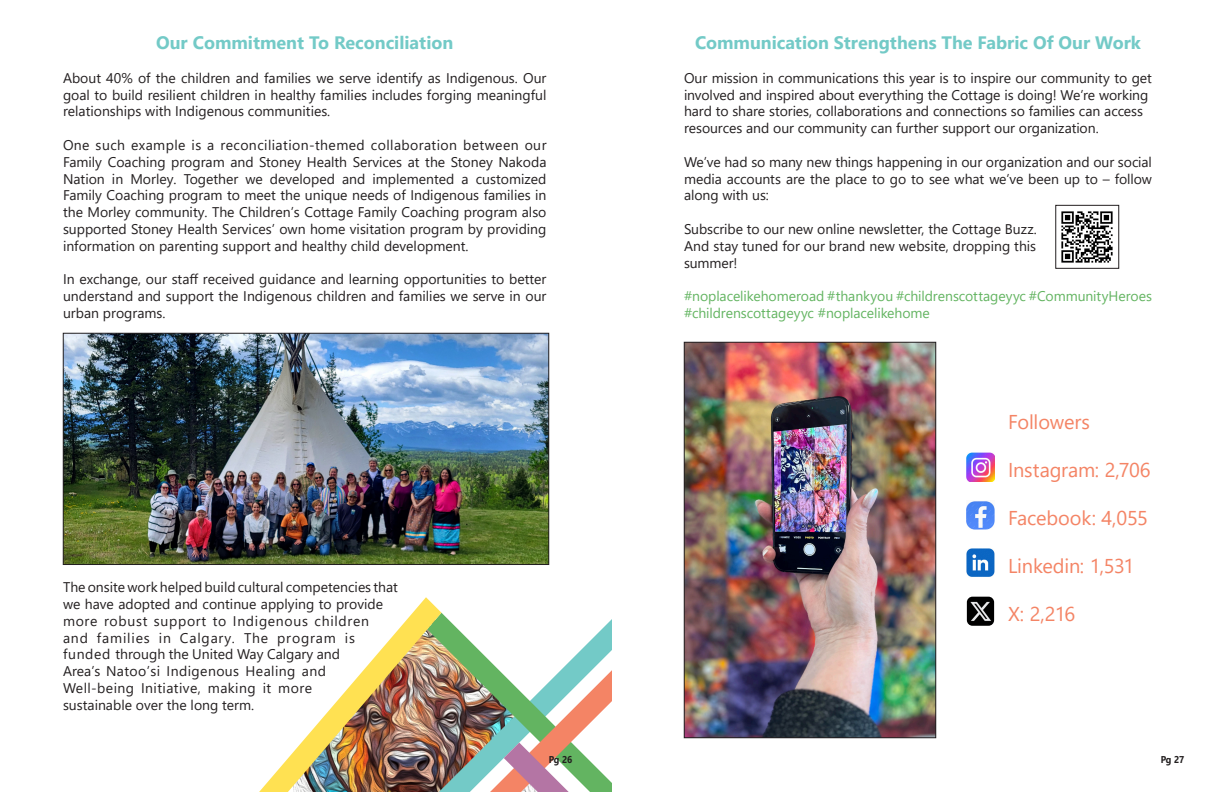
<style>
.page{position:relative;width:1224px;height:792px;background:#fff}
.page>*{position:absolute;margin:0;border:0;box-sizing:border-box;transform-origin:0 0}
.t1{font:20px "Segoe UI";letter-spacing:-.01em;color:#f48465}
.t2{font:700 18px "Segoe UI";color:#73cac7}
.t3{font:14px/16.8px "Segoe UI";color:#231f20;text-align:justify}
.t4{font:14px/16.8px "Segoe UI";letter-spacing:-.005em;color:#63b461}
.t5{font:700 9.9px "Segoe UI";letter-spacing:-.015em;color:#231f20;scale:.91 1}
</style>
<div class="page">
<img style="left:259px;top:597px;width:353px;height:195px">
<img style="left:65px;top:335px;width:482px;height:228px">
<div style="left:63px;top:333px;width:486px;height:232px;border:1px solid #231f20"></div>
<img style="left:686px;top:344px;width:248px;height:392px">
<div style="left:684px;top:342px;width:252px;height:396px;border:1px solid #231f20"></div>
<img style="left:966px;top:453px;width:29px;height:29px">
<img style="left:966px;top:501px;width:29px;height:29px">
<img style="left:966px;top:549px;width:28px;height:28px">
<img style="left:967px;top:597px;width:27px;height:29px">
<img style="left:1061px;top:211px;width:52px;height:52px">
<div style="left:1056px;top:205px;width:63px;height:64px;border:1px solid #231f20"></div>
<p class="t2" style="left:156px;top:26px;width:299px">Our Commitment To Reconciliation</p>
<p class="t3" style="left:63px;top:68px;width:485px">About 40% of the children and families we serve identify as Indigenous. Our goal to build resilient children in healthy families includes forging meaningful relationships with Indigenous communities.</p>
<p class="t3" style="left:63px;top:135px;width:485px">One such example is a reconciliation-themed collaboration between our Family Coaching program and Stoney Health Services at the Stoney Nakoda Nation in Morley. Together we developed and implemented a customized Family Coaching program to meet the unique needs of Indigenous families in the Morley community. The Children’s Cottage Family Coaching program also supported Stoney Health Services’ own home visitation program by providing information on parenting support and healthy child development.</p>
<p class="t3" style="left:63px;top:270px;width:485px">In exchange, our staff received guidance and learning opportunities to better understand and support the Indigenous children and families we serve in our urban programs.</p>
<p class="t3" style="left:63px;top:578px;width:337px;text-align:left">The onsite work helped build cultural competencies that we have adopted and continue applying to provide more robust support to Indigenous children<br>and families in Calgary. The program is funded through the United Way Calgary and<br>Area’s Natoo’si Indigenous Healing and Well-being Initiative, making it more<br>sustainable over the long term.</p>
<p class="t5" style="left:549px;top:750px;width:28px">Pg 26</p>
<p class="t2" style="left:695px;top:26px;width:447px">Communication Strengthens The Fabric Of Our Work</p>
<p class="t3" style="left:684px;top:68px;width:470px">Our mission in communications this year is to inspire our community to get involved and inspired about everything the Cottage is doing! We’re working</p>
<p class="t3" style="left:684px;top:102px;width:461px">hard to share stories, collaborations and connections so families can access</p>
<p class="t3" style="left:684px;top:118px;width:416px">resources and our community can further support our organization.</p>
<p class="t3" style="left:684px;top:152px;width:470px">We’ve had so many new things happening in our organization and our social media accounts are the place to go to see what we’ve been up to – follow along with us:</p>
<p class="t3" style="left:684px;top:219px;width:354px">Subscribe to our new online newsletter, the Cottage Buzz.</p>
<p class="t3" style="left:684px;top:236px;width:354px">And stay tuned for our brand new website, dropping this summer!</p>
<p class="t4" style="left:684px;top:286px;width:470px">#noplacelikehomeroad #thankyou #childrenscottageyyc #CommunityHeroes #childrenscottageyyc #noplacelikehome</p>
<p class="t1" style="left:1008px;top:403px;width:84px">Followers</p>
<p class="t1" style="left:1008px;top:451px;width:144px">Instagram: 2,706</p>
<p class="t1" style="left:1008px;top:499px;width:141px">Facebook: 4,055</p>
<p class="t1" style="left:1008px;top:547px;width:128px">Linkedin: 1,531</p>
<p class="t1" style="left:1008px;top:595px;width:69px">X: 2,216</p>
<p class="t5" style="left:1161px;top:750px;width:28px">Pg 27</p>
</div>
